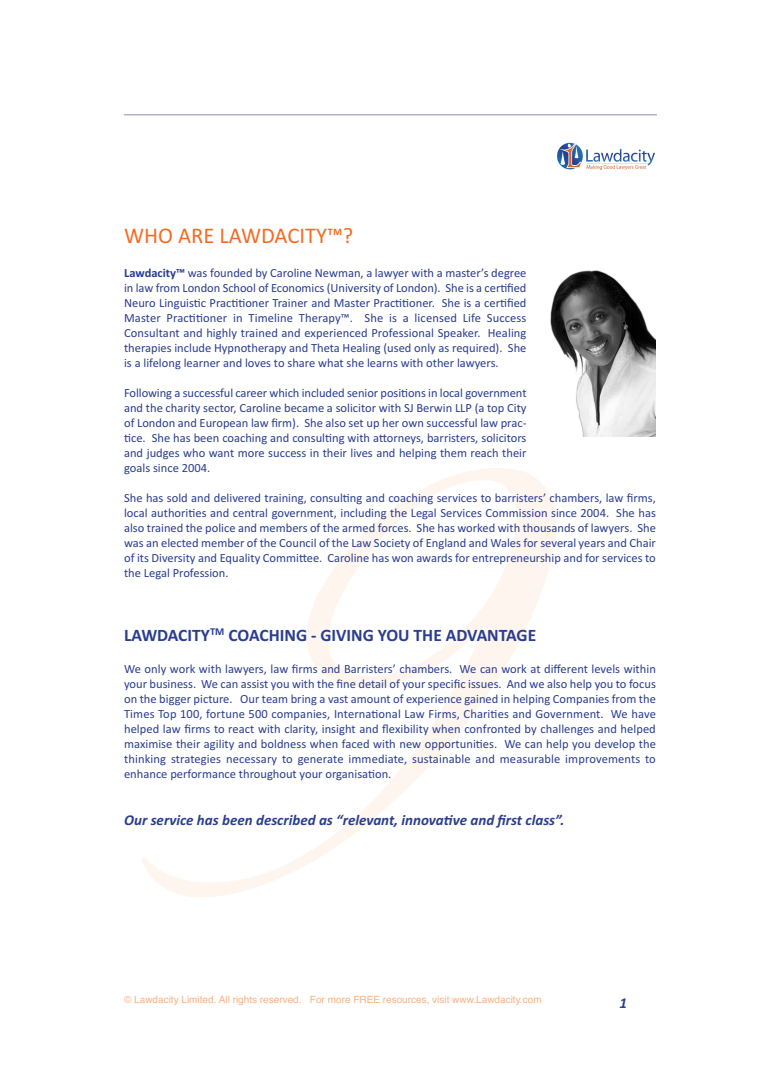
<style>
.page{position:relative;width:780px;height:1088px;background:#fff}
.page>*{position:absolute;margin:0;border:0;box-sizing:border-box;transform-origin:0 0}
.t1{font:22.5px "Calibri";color:#f36c24}
.t2{font:700 17.5px "Calibri";color:#2a3d8f}
.t3{font:italic 700 15px "Calibri";color:#2a3d8f}
.t4{font:12.5px/15px "Calibri";color:#2a3d8f;text-align:justify}
.t5{font:10px "Helvetica";color:#f9b183}
.s1{font-weight:700}
</style>
<div class="page">
<svg style="left:142px;top:468px;width:414px;height:429px"></svg>
<img style="left:557px;top:142px;width:97px;height:27px">
<hr style="left:124px;top:115px;width:533px;height:1px;background:#8887bc">
<img style="left:550px;top:271px;width:106px;height:165px">
<h1 class="t1" style="left:124px;top:222px;width:231px">WHO ARE LAWDACITY™?</h1>
<p class="t4" style="left:124px;top:265px;width:404px"><span class="s1">Lawdacity™</span> was founded by Caroline Newman, a lawyer with a master’s degree in law from London School of Economics (University of London). She is a certified Neuro Linguistic Practitioner Trainer and Master Practitioner. She is a certified Master Practitioner in Timeline Therapy™. She is a licensed Life Success Consultant and highly trained and experienced Professional Speaker. Healing therapies include Hypnotherapy and Theta Healing (used only as required). She is a lifelong learner and loves to share what she learns with other lawyers.</p>
<p class="t4" style="left:124px;top:385px;width:404px">Following a successful career which included senior positions in local government and the charity sector, Caroline became a solicitor with SJ Berwin LLP (a top City of London and European law firm). She also set up her own successful law prac&shy;tice. She has been coaching and consulting with attorneys, barristers, solicitors and judges who want more success in their lives and helping them reach their goals since 2004.</p>
<p class="t4" style="left:124px;top:490px;width:533px">She has sold and delivered training, consulting and coaching services to barristers’ chambers, law firms, local authorities and central government, including the Legal Services Commission since 2004. She has also trained the police and members of the armed forces. She has worked with thousands of lawyers. She was an elected member of the Council of the Law Society of England and Wales for several years and Chair of its Diversity and Equality Committee. Caroline has won awards for entrepreneurship and for services to the Legal Profession.</p>
<h2 class="t2" style="left:124px;top:625px;width:413px">LAWDACITY<sup>TM</sup> COACHING - GIVING YOU THE ADVANTAGE</h2>
<p class="t4" style="left:124px;top:661px;width:533px">We only work with lawyers, law firms and Barristers’ chambers. We can work at different levels within your business. We can assist you with the fine detail of your specific issues. And we also help you to focus on the bigger picture. Our team bring a vast amount of experience gained in helping Companies from the Times Top 100, fortune 500 companies, International Law Firms, Charities and Government. We have helped law firms to react with clarity, insight and flexibility when confronted by challenges and helped maximise their agility and boldness when faced with new opportunities. We can help you develop the thinking strategies necessary to generate immediate, sustainable and measurable improvements to enhance performance throughout your organisation.</p>
<p class="t3" style="left:124px;top:811px;width:442px">Our service has been described as “relevant, innovative and first class”.</p>
<p class="t5" style="left:124px;top:994px;width:419px">© Lawdacity Limited. All rights reserved. For more FREE resources, visit www.Lawdacity.com</p>
<p class="t3" style="left:619px;top:994px;width:9px">1</p>
</div>
